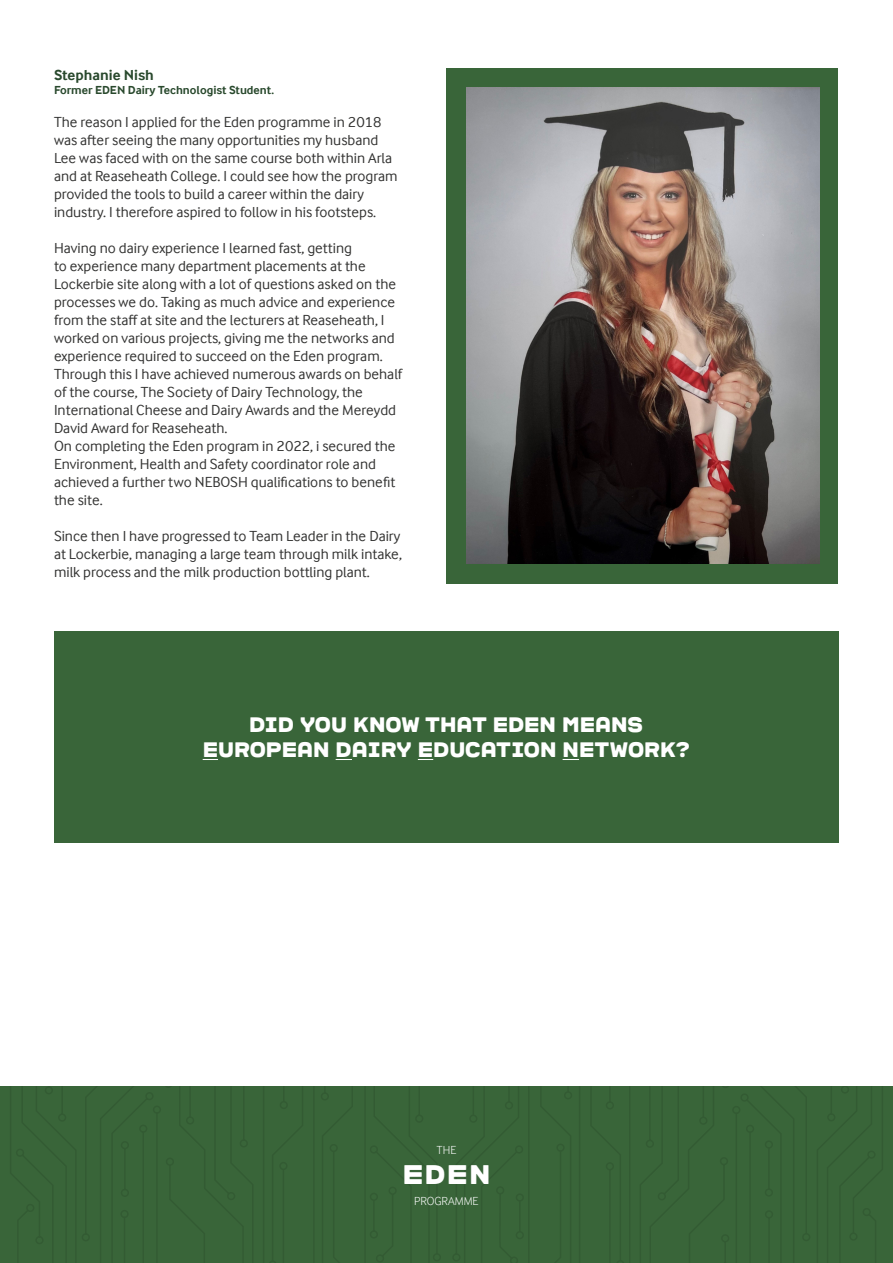
<style>
.page{position:relative;width:893px;height:1263px;background:#fff}
.page>*{position:absolute;margin:0;border:0;box-sizing:border-box;transform-origin:0 0}
.t1{font:27px "ARLASTRONG Mono";color:#fff}
.t2{font:21px/25.2px "ARLASTRONG";color:#fff;text-align:center}
.t3{font:15px/18px "Arla Inter Face";color:#333332}
.t4{font:700 15px "Arla Inter Face";color:#29492d}
.t5{font:700 12px "Arla Inter Face";color:#29492d}
.t6{font:300 12px "Arla Inter Face";color:#fff}
</style>
<div class="page">
<div style="left:6px;top:1086px;width:881px;height:177px;background:#396539"></div>
<div style="left:460px;top:1086px;width:113px;height:177px;background:#396539"></div>
<div style="left:446px;top:68px;width:392px;height:515px;background:#396539"></div>
<img style="left:466px;top:87px;width:353px;height:477px">
<div style="left:54px;top:631px;width:784px;height:212px;background:#396539"></div>
<svg style="left:203px;top:759px;width:15px;height:1px"></svg>
<svg style="left:336px;top:759px;width:16px;height:1px"></svg>
<svg style="left:418px;top:759px;width:15px;height:1px"></svg>
<svg style="left:563px;top:759px;width:16px;height:1px"></svg>
<p class="t4" style="left:54px;top:66px;width:101px">Stephanie Nish</p>
<p class="t5" style="left:54px;top:83px;width:221px">Former EDEN Dairy Technologist Student.</p>
<p class="t3" style="left:54px;top:113px;width:345px">The reason I applied for the Eden programme in 2018 was after seeing the many opportunities my husband Lee was faced with on the same course both within Arla and at Reaseheath College. I could see how the program provided the tools to build a career within the dairy industry. I therefore aspired to follow in his footsteps.</p>
<p class="t3" style="left:54px;top:239px;width:350px">Having no dairy experience I learned fast, getting<br>to experience many department placements at the Lockerbie site along with a lot of questions asked on the processes we do. Taking as much advice and experience from the staff at site and the lecturers at Reaseheath, I worked on various projects, giving me the networks and experience required to succeed on the Eden program.<br>Through this I have achieved numerous awards on behalf of the course, The Society of Dairy Technology, the International Cheese and Dairy Awards and the Mereydd David Award for Reaseheath.<br>On completing the Eden program in 2022, i secured the Environment, Health and Safety coordinator role and achieved a further two NEBOSH qualifications to benefit the site.</p>
<p class="t3" style="left:54px;top:527px;width:349px;text-align:justify">Since then I have progressed to Team Leader in the Dairy at Lockerbie, managing a large team through milk intake, milk process and the milk production bottling plant.</p>
<h2 class="t2" style="left:203px;top:713px;width:488px">DID YOU KNOW THAT EDEN MEANS<br>EUROPEAN DAIRY EDUCATION NETWORK?</h2>
<p class="t6" style="left:436px;top:1143px;width:22px">THE</p>
<h1 class="t1" style="left:403px;top:1161px;width:89px">EDEN</h1>
<p class="t6" style="left:414px;top:1194px;width:66px">PROGRAMME</p>
</div>
